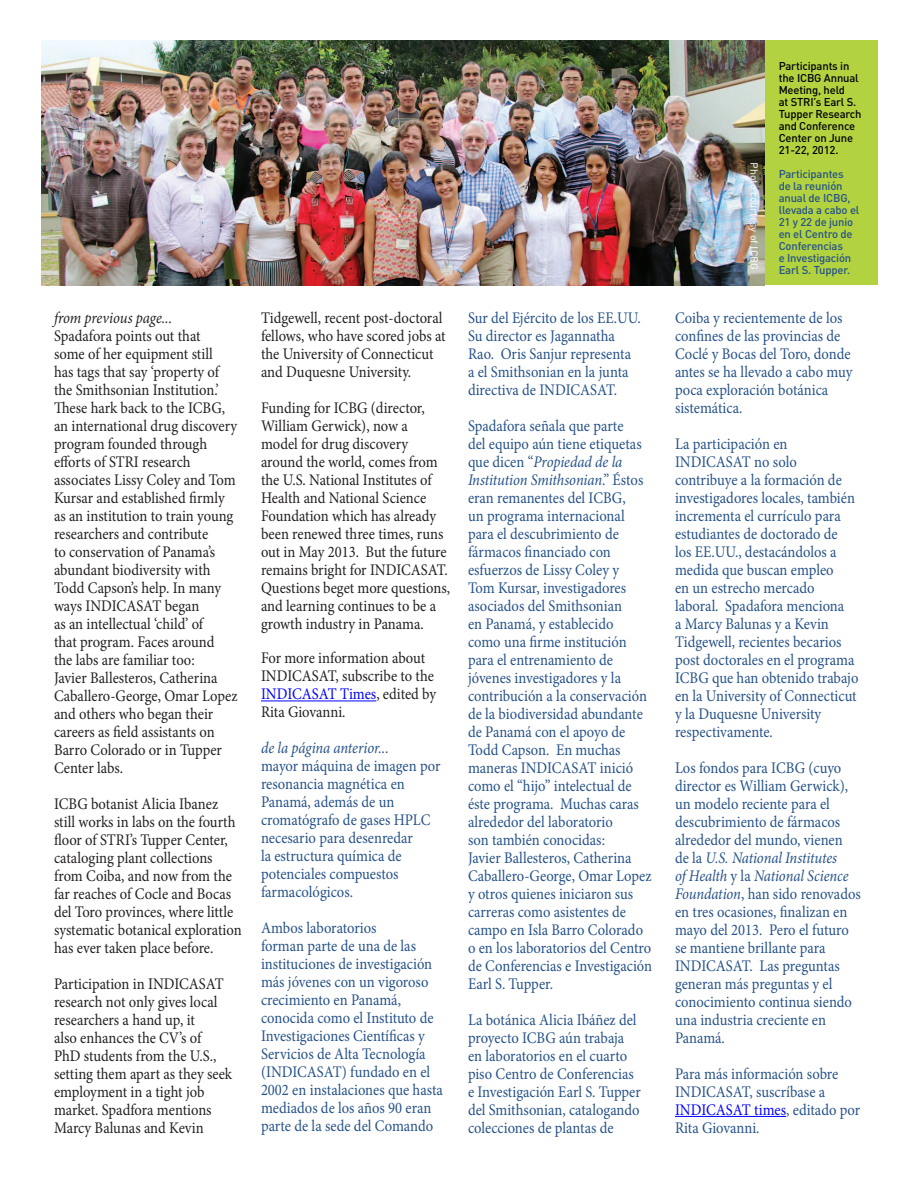
<style>
.page{position:relative;width:918px;height:1188px;background:#fff}
.page>*{position:absolute;margin:0;border:0;box-sizing:border-box;transform-origin:0 0}
.t1{font:16.2px/18px "Minion Pro";color:#265288;scale:.9 1}
.t2{font:16.2px/18px "Minion Pro";color:#231f20;scale:.9 1}
.t3{font:italic 16.2px "Minion Pro";letter-spacing:-.005em;color:#265288;scale:.9 1}
.t4{font:italic 16.2px "Minion Pro";letter-spacing:-.005em;color:#231f20;scale:.9 1}
.t5{font:500 11.25px/12px "DIN Pro";letter-spacing:-.015em;color:#265288}
.t6{font:500 11.25px/12px "DIN Pro";letter-spacing:-.015em;color:#000}
.t7{font:500 10.5px "DIN Pro";color:#fff}
.s1{color:#00f}
.s2{font-style:italic}
</style>
<div class="page">
<div style="left:682px;top:40px;width:196px;height:245px;background:#b2d240"></div>
<hr style="left:261px;top:701px;width:115px;height:1px;background:#00f">
<hr style="left:675px;top:1116px;width:111px;height:1px;background:#00f">
<img style="left:42px;top:40px;width:723px;height:245px">
<p class="t4" style="left:54px;top:307px;width:133px">from previous page...</p>
<p class="t2" style="left:54px;top:327px;width:205px">Spadafora points out that<br>some of her equipment still<br>has tags that say ‘property of the Smithsonian Institution.’<br>These hark back to the ICBG, an international drug discovery program founded through efforts of STRI research associates Lissy Coley and Tom<br>Kursar and established firmly as an institution to train young researchers and contribute<br>to conservation of Panama’s abundant biodiversity with<br>Todd Capson’s help. In many ways INDICASAT began<br>as an intellectual ‘child’ of<br>that program. Faces around<br>the labs are familiar too:<br>Javier Ballesteros, Catherina<br>Caballero-George, Omar Lopez and others who began their careers as field assistants on<br>Barro Colorado or in Tupper<br>Center labs.</p>
<p class="t2" style="left:54px;top:795px;width:210px">ICBG botanist Alicia Ibanez still works in labs on the fourth floor of STRI’s Tupper Center, cataloging plant collections from Coiba, and now from the far reaches of Cocle and Bocas del Toro provinces, where little systematic botanical exploration has ever taken place before.</p>
<p class="t2" style="left:54px;top:975px;width:200px">Participation in INDICASAT research not only gives local researchers a hand up, it<br>also enhances the CV’s of<br>PhD students from the U.S., setting them apart as they seek employment in a tight job market. Spadfora mentions<br>Marcy Balunas and Kevin</p>
<p class="t2" style="left:261px;top:309px;width:207px">Tidgewell, recent post-doctoral fellows, who have scored jobs at the University of Connecticut and Duquesne University.</p>
<p class="t2" style="left:261px;top:399px;width:212px">Funding for ICBG (director,<br>William Gerwick), now a<br>model for drug discovery around the world, comes from the U.S. National Institutes of<br>Health and National Science<br>Foundation which has already been renewed three times, runs out in May 2013. But the future remains bright for INDICASAT.<br>Questions beget more questions, and learning continues to be a growth industry in Panama.</p>
<p class="t2" style="left:261px;top:649px;width:196px">For more information about<br>INDICASAT, subscribe to the<br><span class="s1">INDICASAT Times</span>, edited by<br>Rita Giovanni.</p>
<p class="t3" style="left:261px;top:737px;width:144px">de la página anterior...</p>
<p class="t1" style="left:261px;top:757px;width:201px">mayor máquina de imagen por</p>
<p class="t1" style="left:261px;top:775px;width:190px">resonancia magnética en<br>Panamá, además de un cromatógrafo de gases HPLC necesario para desenredar<br>la estructura química de potenciales compuestos farmacológicos.</p>
<p class="t1" style="left:261px;top:919px;width:204px">Ambos laboratorios<br>forman parte de una de las instituciones de investigación más jóvenes con un vigoroso crecimiento en Panamá, conocida como el Instituto de<br>Investigaciones Científicas y<br>Servicios de Alta Tecnología (INDICASAT) fundado en el<br>2002 en instalaciones que hasta mediados de los años 90 eran parte de la sede del Comando</p>
<p class="t1" style="left:468px;top:309px;width:193px">Sur del Ejército de los EE.UU.<br>Su director es Jagannatha<br>Rao. Oris Sanjur representa a el Smithsonian en la junta directiva de INDICASAT.</p>
<p class="t1" style="left:468px;top:417px;width:206px">Spadafora señala que parte<br>del equipo aún tiene etiquetas que dicen “<span class="s2">Propiedad de la<br>Institution Smithsonian</span>.” Éstos eran remanentes del ICBG,<br>un programa internacional para el descubrimiento de fármacos financiado con esfuerzos de Lissy Coley y<br>Tom Kursar, investigadores asociados del Smithsonian<br>en Panamá, y establecido<br>como una firme institución para el entrenamiento de jóvenes investigadores y la contribución a la conservación de la biodiversidad abundante de Panamá con el apoyo de<br>Todd Capson. En muchas maneras INDICASAT inició como el “hijo” intelectual de éste programa. Muchas caras alrededor del laboratorio<br>son también conocidas:<br>Javier Ballesteros, Catherina<br>Caballero-George, Omar Lopez y otros quienes iniciaron sus carreras como asistentes de campo en Isla Barro Colorado o en los laboratorios del Centro de Conferencias e Investigación<br>Earl S. Tupper.</p>
<p class="t1" style="left:468px;top:1011px;width:194px">La botánica Alicia Ibáñez del proyecto ICBG aún trabaja en laboratorios en el cuarto piso Centro de Conferencias e Investigación Earl S. Tupper del Smithsonian, catalogando colecciones de plantas de</p>
<p class="t7" style="left:763px;top:162px;width:109px;rotate:90deg">Photo courtesy of ICBG</p>
<p class="t6" style="left:779px;top:59px;width:84px">Participants in the ICBG Annual<br>Meeting, held<br>at STRI’s Earl S.<br>Tupper Research and Conference<br>Center on June<br>21-22, 2012.</p>
<p class="t5" style="left:779px;top:167px;width:82px">Participantes<br>de la reunión anual de ICBG, llevada a cabo el<br>21 y 22 de junio en el Centro de<br>Conferencias<br>e Investigación<br>Earl S. Tupper.</p>
<p class="t1" style="left:675px;top:309px;width:199px">Coiba y recientemente de los confines de las provincias de<br>Coclé y Bocas del Toro, donde antes se ha llevado a cabo muy poca exploración botánica sistemática.</p>
<p class="t1" style="left:675px;top:435px;width:205px">La participación en<br>INDICASAT no solo contribuye a la formación de investigadores locales, también incrementa el currículo para estudiantes de doctorado de<br>los EE.UU., destacándolos a medida que buscan empleo<br>en un estrecho mercado laboral. Spadafora menciona<br>a Marcy Balunas y a Kevin<br>Tidgewell, recientes becarios post doctorales en el programa<br>ICBG que han obtenido trabajo en la University of Connecticut y la Duquesne University respectivamente.</p>
<p class="t1" style="left:675px;top:759px;width:208px">Los fondos para ICBG (cuyo director es William Gerwick), un modelo reciente para el descubrimiento de fármacos alrededor del mundo, vienen<br>de la <span class="s2">U.S. National Institutes<br>of Health</span> y la <span class="s2">National Science<br>Foundation</span>, han sido renovados en tres ocasiones, finalizan en mayo del 2013. Pero el futuro se mantiene brillante para<br>INDICASAT. Las preguntas generan más preguntas y el conocimiento continua siendo una industria creciente en<br>Panamá.</p>
<p class="t1" style="left:675px;top:1065px;width:207px">Para más información sobre<br>INDICASAT, suscríbase a<br><span class="s1">INDICASAT times</span>, editado por<br>Rita Giovanni.</p>
</div>
